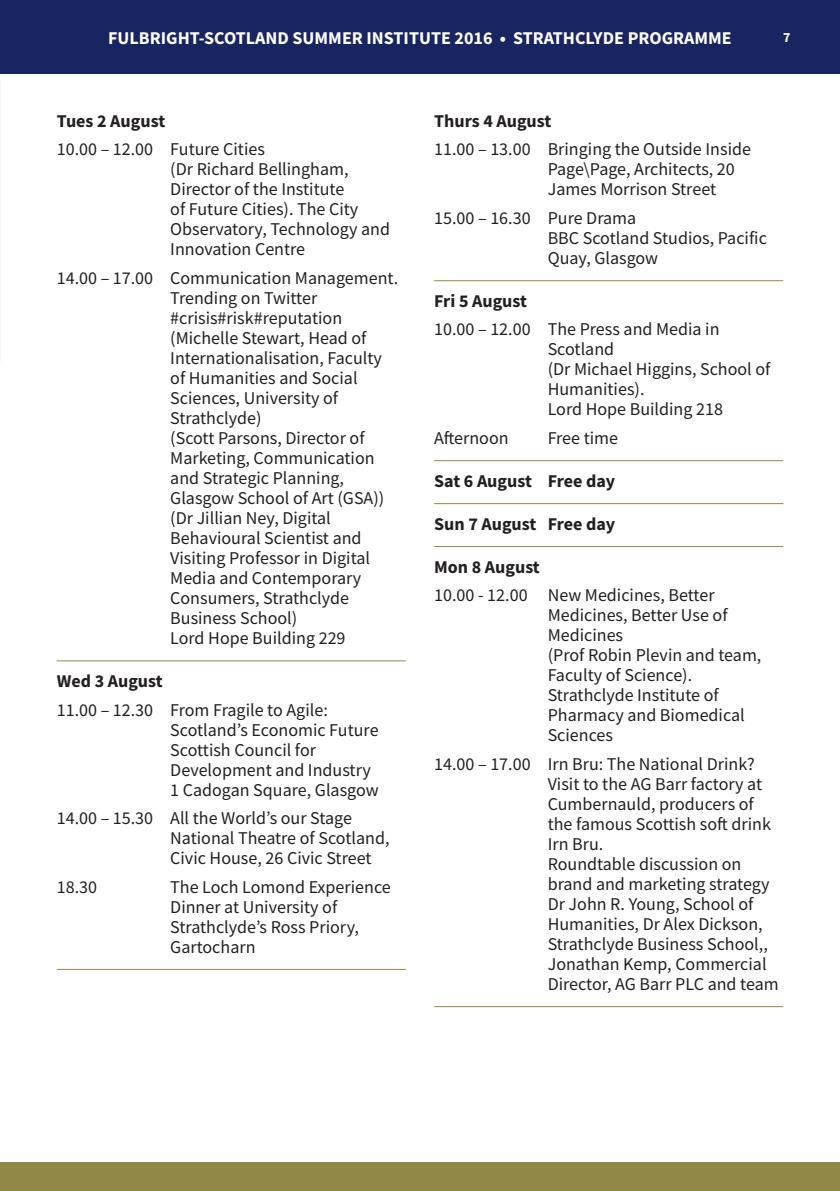
<style>
.page{position:relative;width:840px;height:1191px;background:#fff}
.page>*{position:absolute;margin:0;border:0;box-sizing:border-box;transform-origin:0 0}
.timetable_text{font:18px/20px "Source Sans Pro";color:#231f20}
.timetable_text-2{font:700 18px "Source Sans Pro";color:#231f20}
.t1{font:700 18px "Source Sans Pro";color:#fff}
.t2{font:700 14px "Source Sans Pro";color:#fff}
</style>
<div class="page">
<div style="left:0;top:0;width:839px;height:74px;background:#192561"></div>
<div style="left:0;top:1162px;width:839px;height:29px;background:#918847"></div>
<hr style="left:57px;top:660px;width:348px;height:1px;background:#918847">
<hr style="left:57px;top:969px;width:348px;height:1px;background:#918847">
<hr style="left:434px;top:280px;width:348px;height:1px;background:#918847">
<hr style="left:434px;top:460px;width:348px;height:1px;background:#918847">
<hr style="left:434px;top:503px;width:348px;height:1px;background:#918847">
<hr style="left:434px;top:546px;width:348px;height:1px;background:#918847">
<hr style="left:434px;top:1006px;width:348px;height:1px;background:#918847">
<p class="t1" style="left:108px;top:25px;width:624px">FULBRIGHT-SCOTLAND SUMMER INSTITUTE 2016 • STRATHCLYDE PROGRAMME</p>
<p class="t2" style="left:782px;top:28px;width:9px">7</p>
<p class="timetable_text-2" style="left:57px;top:109px;width:110px">Tues 2 August</p>
<p class="timetable_text" style="left:170px;top:139px;width:221px;text-indent:-113px">10.00 – 12.00 Future Cities<br>(Dr Richard Bellingham,<br>Director of the Institute<br>of Future Cities). The City<br>Observatory, Technology and<br>Innovation Centre</p>
<p class="timetable_text" style="left:170px;top:268px;width:229px;text-indent:-113px">14.00 – 17.00 Communication Management.<br>Trending on Twitter #crisis#risk#reputation (Michelle Stewart, Head of<br>Internationalisation, Faculty of Humanities and Social<br>Sciences, University of<br>Strathclyde)<br>(Scott Parsons, Director of<br>Marketing, Communication and Strategic Planning,<br>Glasgow School of Art (GSA)) (Dr Jillian Ney, Digital<br>Behavioural Scientist and<br>Visiting Professor in Digital<br>Media and Contemporary<br>Consumers, Strathclyde<br>Business School)<br>Lord Hope Building 229</p>
<p class="timetable_text-2" style="left:57px;top:669px;width:107px">Wed 3 August</p>
<p class="timetable_text" style="left:170px;top:699px;width:210px;text-indent:-113px">11.00 – 12.30 From Fragile to Agile:<br>Scotland’s Economic Future<br>Scottish Council for<br>Development and Industry<br>1 Cadogan Square, Glasgow</p>
<p class="timetable_text" style="left:170px;top:808px;width:221px;text-indent:-113px">14.00 – 15.30 All the World’s our Stage<br>National Theatre of Scotland,<br>Civic House, 26 Civic Street</p>
<p class="timetable_text" style="left:57px;top:876px;width:42px">18.30</p>
<p class="timetable_text" style="left:170px;top:876px;width:222px">The Loch Lomond Experience<br>Dinner at University of<br>Strathclyde’s Ross Priory,<br>Gartocharn</p>
<p class="timetable_text-2" style="left:434px;top:109px;width:119px">Thurs 4 August</p>
<p class="timetable_text" style="left:547px;top:139px;width:205px;text-indent:-113px">11.00 – 13.00 Bringing the Outside Inside<br>Page\Page, Architects, 20<br>James Morrison Street</p>
<p class="timetable_text" style="left:547px;top:208px;width:220px;text-indent:-113px">15.00 – 16.30 Pure Drama<br>BBC Scotland Studios, Pacific<br>Quay, Glasgow</p>
<p class="timetable_text-2" style="left:434px;top:289px;width:94px">Fri 5 August</p>
<p class="timetable_text" style="left:547px;top:319px;width:224px;text-indent:-113px">10.00 – 12.00 The Press and Media in<br>Scotland<br>(Dr Michael Higgins, School of<br>Humanities).<br>Lord Hope Building 218</p>
<p class="timetable_text" style="left:434px;top:428px;width:76px">Afternoon</p>
<p class="timetable_text" style="left:547px;top:428px;width:72px">Free time</p>
<p class="timetable_text-2" style="left:434px;top:469px;width:182px">Sat 6 August Free day</p>
<p class="timetable_text-2" style="left:434px;top:511px;width:182px">Sun 7 August Free day</p>
<p class="timetable_text-2" style="left:434px;top:554px;width:107px">Mon 8 August</p>
<p class="timetable_text" style="left:547px;top:585px;width:215px;text-indent:-113px">10.00 - 12.00 New Medicines, Better<br>Medicines, Better Use of<br>Medicines<br>(Prof Robin Plevin and team,<br>Faculty of Science).<br>Strathclyde Institute of<br>Pharmacy and Biomedical<br>Sciences</p>
<p class="timetable_text" style="left:547px;top:753px;width:232px;text-indent:-113px">14.00 – 17.00 Irn Bru: The National Drink?<br>Visit to the AG Barr factory at<br>Cumbernauld, producers of the famous Scottish soft drink<br>Irn Bru.<br>Roundtable discussion on brand and marketing strategy<br>Dr John R. Young, School of<br>Humanities, Dr Alex Dickson,<br>Strathclyde Business School,,<br>Jonathan Kemp, Commercial<br>Director, AG Barr PLC and team</p>
</div>
